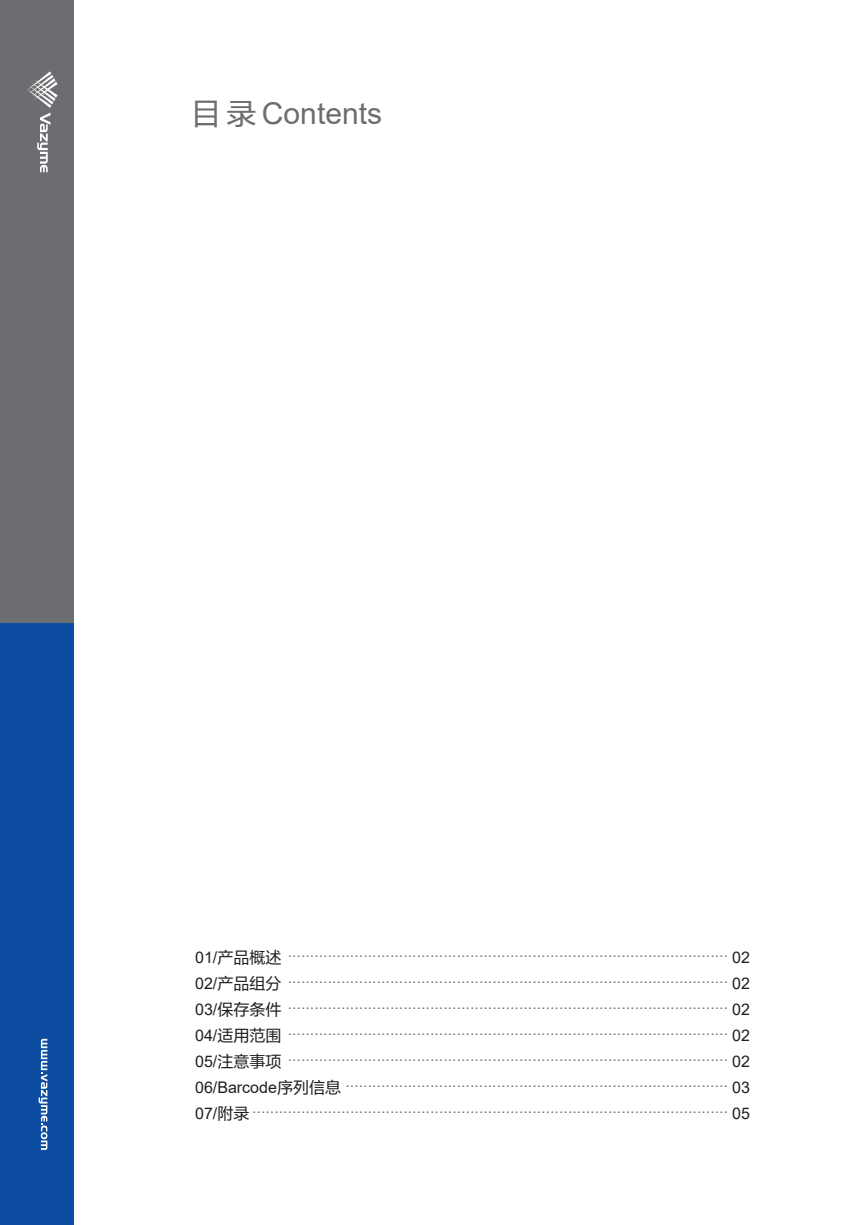
<style>
.page{position:relative;width:842px;height:1225px;background:#fff}
.page>*{position:absolute;margin:0;border:0;box-sizing:border-box;transform-origin:0 0}
.t1{font:30px "Arial";color:#6c6d70}
.t2{font:16px/26px "Arial";color:#76787b;text-align:right}
.t3{font:16px/26px "FZLTHK GBK1 0";color:#231f20;text-align:justify}
.t4{font:16px/26px "Arial";color:#231f20}
.s1{font-family:"FZLTHK GBK1 0"}
.s2{font-family:"Arial"}
.s3{color:#231f20}
</style>
<div class="page">
<div style="left:0;top:0;width:74px;height:624px;background:#6c6d70"></div>
<div style="left:0;top:623px;width:74px;height:602px;background:#0d4da1"></div>
<svg style="left:39px;top:1039px;width:8px;height:110px"></svg>
<svg style="left:27px;top:71px;width:31px;height:101px"></svg>
<h1 class="t1" style="left:191px;top:93px;width:192px"><span class="s1">目 录</span> Contents</h1>
<p class="t3" style="left:195px;top:945px;width:88px"><span class="s2">01/</span>产品概述<span class="s2">02/</span>产品组分<span class="s2">03/</span>保存条件<span class="s2">04/</span>适用范围<span class="s2">05/</span>注意事项</p>
<p class="t4" style="left:195px;top:1074px;width:147px">06/Barcode<span class="s1">序列信息<br></span>07/<span class="s1">附录</span></p>
<p class="t2" style="left:252px;top:938px;width:499px">................................................................................................... <span class="s3">02 </span>................................................................................................... <span class="s3">02 </span>................................................................................................... <span class="s3">02 </span>................................................................................................... <span class="s3">02 </span>................................................................................................... <span class="s3">02 </span>...................................................................................... <span class="s3">03 </span>........................................................................................................... <span class="s3">05</span></p>
</div>
